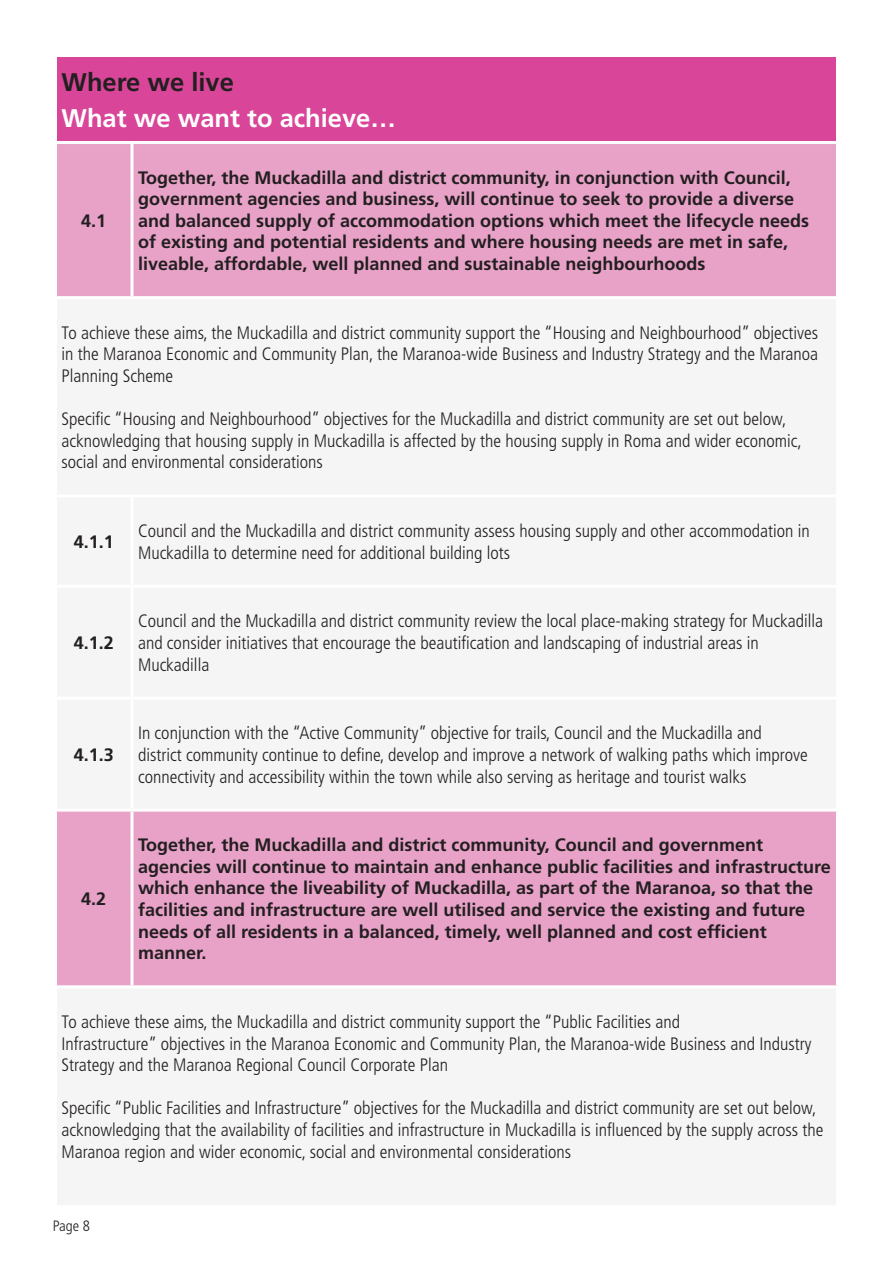
<style>
.page{position:relative;width:893px;height:1263px;background:#fff}
.page>*{position:absolute;margin:0;border:0;box-sizing:border-box;transform-origin:0 0}
.t1{font:700 25.5px "Frutiger LT Std";color:#fff}
.t2{font:700 25.5px "Frutiger LT Std";color:#231f20}
.t3{font:300 condensed 18px/21.6px "Frutiger LT Std";color:#231f20}
.t4{font:700 18px/21.6px "Frutiger LT Std";color:#231f20}
.t5{font:300 condensed 15px "Frutiger LT Std";color:#231f20}
</style>
<div class="page">
<div style="left:56px;top:56px;width:781px;height:86px;background:#d84599"></div>
<div style="left:57px;top:144px;width:779px;height:152px;background:#e8a2c8"></div>
<div style="left:57px;top:812px;width:779px;height:173px;background:#e8a2c8"></div>
<hr style="left:54px;top:54px;width:78px;height:3px;background:#fff">
<hr style="left:54px;top:57px;width:3px;height:84px;background:#fff">
<hr style="left:132px;top:54px;width:707px;height:3px;background:#fff">
<hr style="left:836px;top:57px;width:3px;height:84px;background:#fff">
<hr style="left:54px;top:141px;width:78px;height:3px;background:#fff">
<hr style="left:132px;top:141px;width:707px;height:3px;background:#fff">
<svg style="left:130px;top:144px;width:4px;height:152px"></svg>
<svg style="left:130px;top:812px;width:4px;height:173px"></svg>
<p class="t2" style="left:62px;top:67px;width:174px">Where we live</p>
<p class="t1" style="left:62px;top:103px;width:336px">What we want to achieve…</p>
<p class="t4" style="left:81px;top:210px;width:27px">4.1</p>
<p class="t4" style="left:138px;top:167px;width:673px">Together, the Muckadilla and district community, in conjunction with Council, government agencies and business, will continue to seek to provide a diverse and balanced supply of accommodation options which meet the lifecycle needs of existing and potential residents and where housing needs are met in safe, liveable, affordable, well planned and sustainable neighbourhoods</p>
<p class="t3" style="left:62px;top:322px;width:758px;text-align:justify">To achieve these aims, the Muckadilla and district community support the “Housing and Neighbourhood” objectives in the Maranoa Economic and Community Plan, the Maranoa-wide Business and Industry Strategy and the Maranoa Planning Scheme</p>
<p class="t3" style="left:62px;top:408px;width:742px">Specific “Housing and Neighbourhood” objectives for the Muckadilla and district community are set out below, acknowledging that housing supply in Muckadilla is affected by the housing supply in Roma and wider economic, social and environmental considerations</p>
<p class="t4" style="left:74px;top:531px;width:42px">4.1.1</p>
<p class="t3" style="left:138px;top:520px;width:673px">Council and the Muckadilla and district community assess housing supply and other accommodation in<br>Muckadilla to determine need for additional building lots</p>
<p class="t4" style="left:74px;top:632px;width:42px">4.1.2</p>
<p class="t4" style="left:74px;top:744px;width:42px">4.1.3</p>
<p class="t4" style="left:81px;top:888px;width:27px">4.2</p>
<p class="t3" style="left:138px;top:611px;width:686px">Council and the Muckadilla and district community review the local place-making strategy for Muckadilla and consider initiatives that encourage the beautification and landscaping of industrial areas in<br>Muckadilla</p>
<p class="t3" style="left:138px;top:722px;width:671px">In conjunction with the “Active Community” objective for trails, Council and the Muckadilla and district community continue to define, develop and improve a network of walking paths which improve connectivity and accessibility within the town while also serving as heritage and tourist walks</p>
<p class="t4" style="left:138px;top:834px;width:694px">Together, the Muckadilla and district community, Council and government agencies will continue to maintain and enhance public facilities and infrastructure which enhance the liveability of Muckadilla, as part of the Maranoa, so that the facilities and infrastructure are well utilised and service the existing and future needs of all residents in a balanced, timely, well planned and cost efficient manner.</p>
<p class="t3" style="left:62px;top:1011px;width:620px">To achieve these aims, the Muckadilla and district community support the “Public Facilities and</p>
<p class="t3" style="left:62px;top:1033px;width:751px">Infrastructure” objectives in the Maranoa Economic and Community Plan, the Maranoa-wide Business and Industry<br>Strategy and the Maranoa Regional Council Corporate Plan</p>
<p class="t3" style="left:62px;top:1097px;width:763px">Specific “Public Facilities and Infrastructure” objectives for the Muckadilla and district community are set out below, acknowledging that the availability of facilities and infrastructure in Muckadilla is influenced by the supply across the<br>Maranoa region and wider economic, social and environmental considerations</p>
<p class="t5" style="left:53px;top:1217px;width:39px">Page 8</p>
</div>
